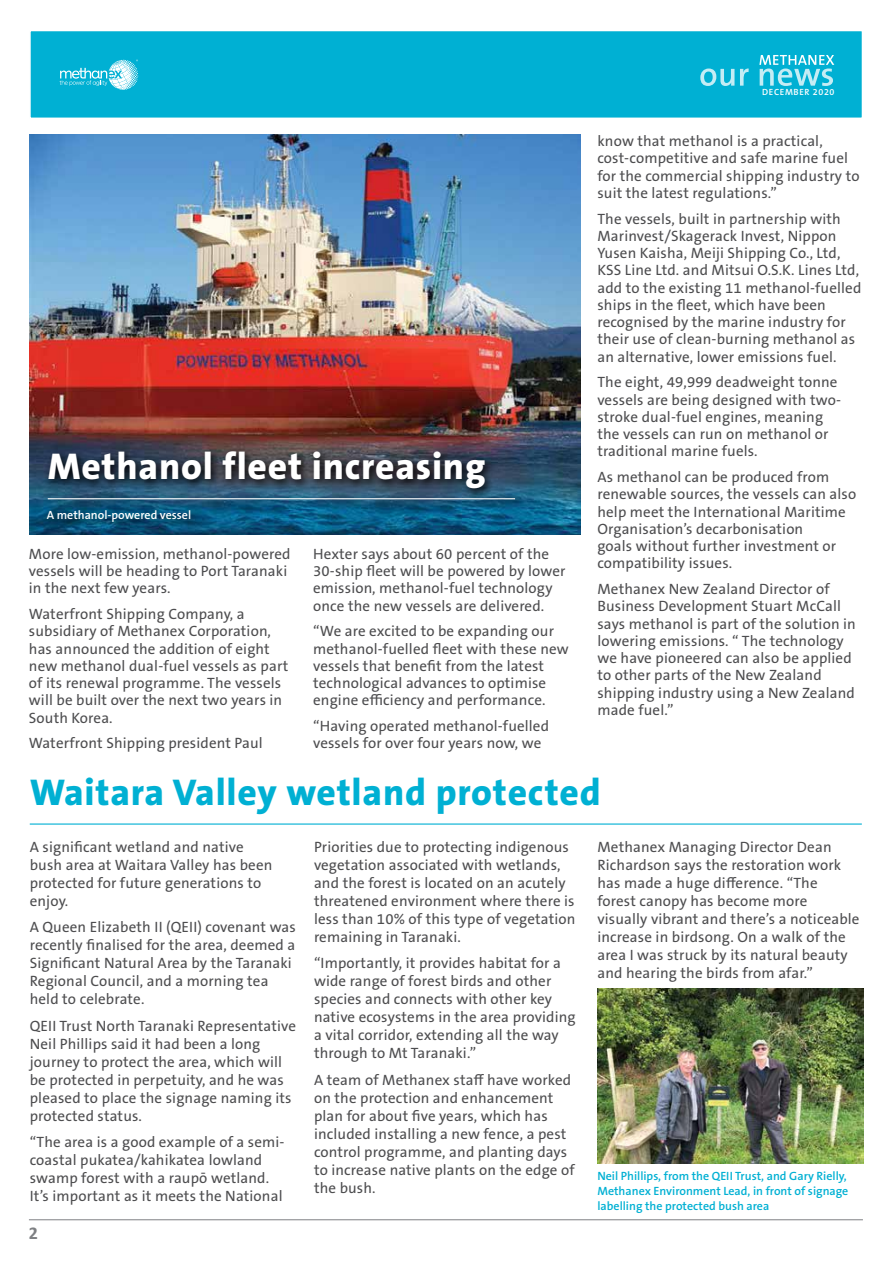
<style>
.page{position:relative;width:893px;height:1263px;background:#fff}
.page>*{position:absolute;margin:0;border:0;box-sizing:border-box;transform-origin:0 0}
.t1{font:800 37.5px "The Sans B W8";letter-spacing:.02em;color:#00b0d3}
.t2{font:800 37.5px "The Sans B W8";letter-spacing:.02em;color:#fff}
.t3{font:700 18px "Calibri";color:#7e8083}
.t4{font:15px/17.2px "The Sans B W5 Plain";letter-spacing:.01em;color:#4d4d4f}
.t5{font:600 12px/15px "The Sans B W6";color:#00b0d3}
.t6{font:600 12px "The Sans B W6";color:#fff}
.t7{font:600 9px "The Sans B W6";letter-spacing:.07em;color:#fff}
</style>
<div class="page">
<img style="left:30px;top:134px;width:550px;height:400px">
<svg style="left:42px;top:506px;width:159px;height:26px"></svg>
<svg style="left:43px;top:446px;width:482px;height:65px"></svg>
<hr style="left:48px;top:498px;width:467px;height:1px;background:#fff">
<hr style="left:30px;top:823px;width:832px;height:2px;background:#00b0d3">
<img style="left:597px;top:988px;width:266px;height:176px">
<hr style="left:29px;top:1219px;width:834px;height:1px;background:#7e8083">
<div style="left:29px;top:30px;width:834px;height:89px;background:#00b0d3;border:2px solid #fff"></div>
<svg style="left:700px;top:55px;width:134px;height:31px"></svg>
<svg style="left:60px;top:60px;width:79px;height:30px"></svg>
<h1 class="t2" style="left:48px;top:442px;width:439px">Methanol fleet increasing</h1>
<p class="t6" style="left:47px;top:507px;width:146px">A methanol-powered vessel</p>
<p class="t4" style="left:29px;top:545px;width:263px">More low-emission, methanol-powered vessels will be heading to Port Taranaki in the next few years.</p>
<p class="t4" style="left:29px;top:606px;width:261px">Waterfront Shipping Company, a subsidiary of Methanex Corporation, has announced the addition of eight new methanol dual-fuel vessels as part of its renewal programme. The vessels will be built over the next two years in South Korea.</p>
<p class="t4" style="left:29px;top:735px;width:235px">Waterfront Shipping president Paul</p>
<p class="t4" style="left:313px;top:545px;width:254px">Hexter says about 60 percent of the 30-ship fleet will be powered by lower emission, methanol-fuel technology once the new vessels are delivered.</p>
<p class="t4" style="left:313px;top:623px;width:257px">“We are excited to be expanding our methanol-fuelled fleet with these new vessels that benefit from the latest technological advances to optimise engine efficiency and performance.</p>
<p class="t4" style="left:313px;top:718px;width:237px;line-height:16.8px">“Having operated methanol-fuelled vessels for over four years now, we</p>
<p class="t7" style="left:762px;top:86px;width:74px">DECEMBER 2020</p>
<p class="t4" style="left:597px;top:132px;width:264px">know that methanol is a practical, cost-competitive and safe marine fuel for the commercial shipping industry to suit the latest regulations.”</p>
<p class="t4" style="left:597px;top:210px;width:266px">The vessels, built in partnership with Marinvest/Skagerack Invest, Nippon Yusen Kaisha, Meiji Shipping Co., Ltd, KSS Line Ltd. and Mitsui O.S.K. Lines Ltd, add to the existing 11 methanol-fuelled ships in the fleet, which have been recognised by the marine industry for their use of clean-burning methanol as an alternative, lower emissions fuel.</p>
<p class="t4" style="left:597px;top:374px;width:245px">The eight, 49,999 deadweight tonne vessels are being designed with two&shy;stroke dual-fuel engines, meaning the vessels can run on methanol or traditional marine fuels.</p>
<p class="t4" style="left:597px;top:468px;width:260px">As methanol can be produced from renewable sources, the vessels can also help meet the International Maritime Organisation’s decarbonisation<br>goals without further investment or compatibility issues.</p>
<p class="t4" style="left:597px;top:580px;width:260px">Methanex New Zealand Director of Business Development Stuart McCall says methanol is part of the solution in lowering emissions. “ The technology we have pioneered can also be applied to other parts of the New Zealand shipping industry using a New Zealand made fuel.”</p>
<h1 class="t1" style="left:30px;top:768px;width:572px">Waitara Valley wetland protected</h1>
<p class="t4" style="left:597px;top:838px;width:264px;line-height:18px">Methanex Managing Director Dean Richardson says the restoration work has made a huge difference. “The forest canopy has become more visually vibrant and there’s a noticeable increase in birdsong. On a walk of the area I was struck by its natural beauty and hearing the birds from afar.”</p>
<p class="t4" style="left:30px;top:838px;width:244px;line-height:18px">A significant wetland and native bush area at Waitara Valley has been protected for future generations to enjoy.</p>
<p class="t4" style="left:30px;top:918px;width:268px;line-height:18px">A Queen Elizabeth II (QEII) covenant was recently finalised for the area, deemed a Significant Natural Area by the Taranaki Regional Council, and a morning tea held to celebrate.</p>
<p class="t4" style="left:30px;top:1017px;width:268px;line-height:18px">QEII Trust North Taranaki Representative Neil Phillips said it had been a long journey to protect the area, which will be protected in perpetuity, and he was pleased to place the signage naming its protected status.</p>
<p class="t4" style="left:30px;top:1133px;width:256px;line-height:18px">“The area is a good example of a semi&shy;coastal pukatea/kahikatea lowland swamp forest with a raupō wetland.<br>It’s important as it meets the National</p>
<p class="t4" style="left:314px;top:838px;width:263px;line-height:18px">Priorities due to protecting indigenous vegetation associated with wetlands, and the forest is located on an acutely threatened environment where there is less than 10% of this type of vegetation remaining in Taranaki.</p>
<p class="t4" style="left:314px;top:954px;width:263px;line-height:18px">“Importantly, it provides habitat for a wide range of forest birds and other species and connects with other key native ecosystems in the area providing a vital corridor, extending all the way through to Mt Taranaki.”</p>
<p class="t4" style="left:314px;top:1071px;width:262px;line-height:18px">A team of Methanex staff have worked on the protection and enhancement plan for about five years, which has included installing a new fence, a pest control programme, and planting days to increase native plants on the edge of the bush.</p>
<p class="t5" style="left:597px;top:1169px;width:253px">Neil Phillips, from the QEII Trust, and Gary Rielly,<br>Methanex Environment Lead, in front of signage labelling the protected bush area</p>
<p class="t3" style="left:29px;top:1221px;width:11px">2</p>
</div>
